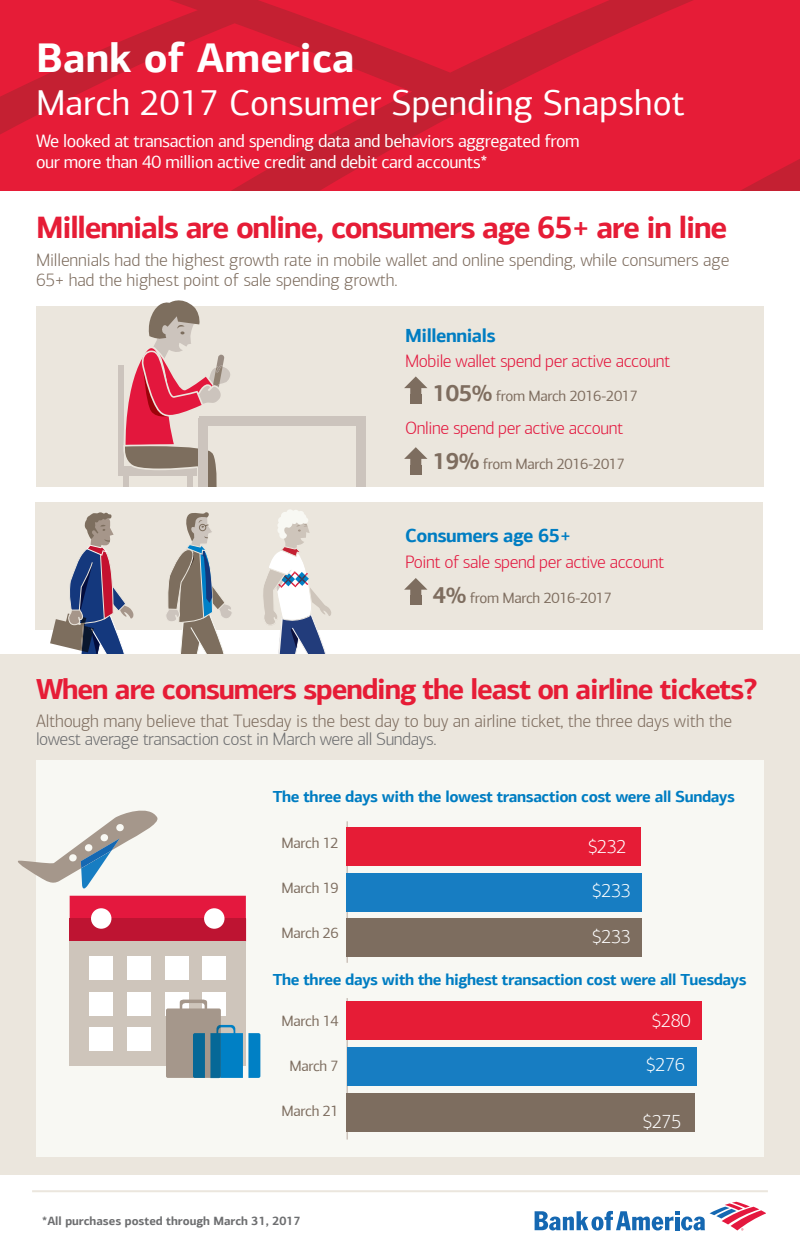
<style>
.page{position:relative;width:800px;height:1250px;background:#fff}
.page>*{position:absolute;margin:0;border:0;box-sizing:border-box;transform-origin:0 0}
.t1{font:700 41.5px "Connections";color:#fff}
.t2{font:36px "Connections";color:#fff}
.t3{font:700 31px "Connections";letter-spacing:-.04em;color:#e61c36}
.t4{font:700 29px "Connections";letter-spacing:-.04em;color:#e61c36}
.t5{font:700 19px "Connections";letter-spacing:-.025em;color:#007dc2}
.t6{font:300 19px "Connections";letter-spacing:-.025em;color:#fff}
.t7{font:300 18px/20px "Connections";letter-spacing:-.01em;color:#7e6d5f}
.t8{font:18px/21px "Connections";letter-spacing:-.025em;color:#fff}
.t9{font:300 18px "Connections";letter-spacing:-.025em;color:#e3173e}
.t10{font:700 16px "Connections";letter-spacing:-.025em;color:#007dc2}
.t11{font:15px "Connections";letter-spacing:-.025em;color:#7e6d5f}
.t12{font:15px "Connections";letter-spacing:-.025em;color:#7d6d5f}
.t13{font:700 12px "Connections";color:#6d6e70}
.s1{font-weight:700;font-size:23px}
.s2{color:#6d6e70}
</style>
<div class="page">
<div style="left:36px;top:307px;width:728px;height:181px;background:#ebe6dd"></div>
<svg style="left:0;top:0;width:800px;height:190px;fill:#e61c37"></svg>
<svg style="left:404px;top:447px;width:23px;height:18px"></svg>
<div style="left:410px;top:465px;width:11px;height:9px;background:#7d6d5f"></div>
<svg style="left:404px;top:376px;width:23px;height:18px"></svg>
<div style="left:410px;top:394px;width:11px;height:10px;background:#7d6d5f"></div>
<div style="left:199px;top:417px;width:167px;height:9px;background:#ccc4bd"></div>
<div style="left:356px;top:418px;width:10px;height:70px;background:#ccc4bd"></div>
<div style="left:35px;top:502px;width:728px;height:128px;background:#ebe6dd"></div>
<svg style="left:50px;top:300px;width:194px;height:354px"></svg>
<svg style="left:263px;top:509px;width:68px;height:145px"></svg>
<svg style="left:404px;top:578px;width:23px;height:18px"></svg>
<div style="left:410px;top:595px;width:11px;height:10px;background:#7d6d5f"></div>
<div style="left:0;top:654px;width:800px;height:521px;background:#ebe6dd"></div>
<div style="left:199px;top:418px;width:9px;height:70px;background:#ccc4bd"></div>
<div style="left:32px;top:488px;width:732px;height:14px;background:#fff"></div>
<div style="left:36px;top:761px;width:728px;height:396px;background:#f8f8f3"></div>
<svg style="left:535px;top:1202px;width:230px;height:28px"></svg>
<hr style="left:32px;top:1190px;width:736px;height:2px;background:#ebe6dd">
<hr style="left:347px;top:821px;width:1px;height:142px;background:#b8a89e">
<hr style="left:347px;top:998px;width:1px;height:142px;background:#b8a89e">
<div style="left:347px;top:827px;width:294px;height:38px;background:#e61c36"></div>
<div style="left:347px;top:873px;width:295px;height:38px;background:#177dc2"></div>
<div style="left:347px;top:919px;width:295px;height:38px;background:#7d6d5f"></div>
<div style="left:347px;top:1002px;width:355px;height:38px;background:#e61c36"></div>
<div style="left:347px;top:1048px;width:350px;height:38px;background:#177dc2"></div>
<div style="left:347px;top:1093px;width:348px;height:39px;background:#7d6d5f"></div>
<div style="left:70px;top:918px;width:176px;height:148px;background:#cec5bb"></div>
<div style="left:89px;top:956px;width:24px;height:24px;background:#fff"></div>
<div style="left:127px;top:956px;width:24px;height:24px;background:#fff"></div>
<div style="left:165px;top:956px;width:23px;height:24px;background:#fff"></div>
<div style="left:203px;top:956px;width:23px;height:24px;background:#fff"></div>
<div style="left:89px;top:992px;width:24px;height:23px;background:#fff"></div>
<div style="left:127px;top:992px;width:24px;height:23px;background:#fff"></div>
<div style="left:165px;top:992px;width:23px;height:23px;background:#fff"></div>
<div style="left:203px;top:992px;width:23px;height:23px;background:#fff"></div>
<div style="left:89px;top:1028px;width:24px;height:23px;background:#fff"></div>
<div style="left:127px;top:1028px;width:24px;height:23px;background:#fff"></div>
<div style="left:70px;top:896px;width:176px;height:22px;background:#e4183e"></div>
<div style="left:70px;top:918px;width:176px;height:23px;background:#be1432"></div>
<div style="left:91px;top:908px;width:20px;height:21px;background:#fff;border-radius:50%"></div>
<div style="left:204px;top:908px;width:21px;height:21px;background:#fff;border-radius:50%"></div>
<svg style="left:18px;top:810px;width:140px;height:79px"></svg>
<svg style="left:166px;top:1000px;width:94px;height:78px"></svg>
<p class="t1" style="left:36px;top:32px;width:320px">Bank of America</p>
<p class="t2" style="left:36px;top:81px;width:650px">March 2017 Consumer Spending Snapshot</p>
<p class="t8" style="left:36px;top:130px;width:545px">We looked at transaction and spending data and behaviors aggregated from our more than 40 million active credit and debit card accounts*</p>
<p class="t3" style="left:36px;top:208px;width:693px">Millennials are online, consumers age 65+ are in line</p>
<p class="t7" style="left:36px;top:250px;width:695px">Millennials had the highest growth rate in mobile wallet and online spending, while consumers age<br>65+ had the highest point of sale spending growth.</p>
<p class="t5" style="left:405px;top:324px;width:92px">Millennials</p>
<p class="t9" style="left:405px;top:350px;width:266px">Mobile wallet spend per active account</p>
<p class="t11" style="left:433px;top:387px;width:207px"><span class="s1">105%</span> from March 2016-2017</p>
<p class="t9" style="left:405px;top:417px;width:219px">Online spend per active account</p>
<p class="t11" style="left:433px;top:455px;width:194px"><span class="s1">19%</span> from March 2016-2017</p>
<p class="t5" style="left:405px;top:524px;width:167px">Consumers age 65+</p>
<p class="t9" style="left:405px;top:552px;width:260px">Point of sale spend per active account</p>
<p class="t11" style="left:433px;top:589px;width:181px"><span class="s1">4%</span> from March 2016-2017</p>
<p class="t4" style="left:36px;top:671px;width:723px">When are consumers spending the least on airline tickets?</p>
<p class="t7" style="left:36px;top:712px;width:698px;line-height:18px">Although many believe that Tuesday is the best day to buy an airline ticket, the three days with the <span class="s2">lowest average transaction cost in March were all Sundays.</span></p>
<p class="t10" style="left:273px;top:786px;width:463px">The three days with the lowest transaction cost were all Sundays</p>
<p class="t12" style="left:282px;top:834px;width:59px">March 12</p>
<p class="t12" style="left:282px;top:879px;width:59px">March 19</p>
<p class="t12" style="left:282px;top:924px;width:59px">March 26</p>
<p class="t6" style="left:588px;top:835px;width:41px">$232</p>
<p class="t6" style="left:592px;top:880px;width:41px">$233</p>
<p class="t6" style="left:592px;top:926px;width:41px">$233</p>
<p class="t10" style="left:273px;top:969px;width:475px">The three days with the highest transaction cost were all Tuesdays</p>
<p class="t12" style="left:282px;top:1012px;width:59px">March 14</p>
<p class="t12" style="left:289px;top:1057px;width:51px">March 7</p>
<p class="t12" style="left:282px;top:1102px;width:59px">March 21</p>
<p class="t13" style="left:42px;top:1214px;width:260px">*All purchases posted through March 31, 2017</p>
<p class="t6" style="left:652px;top:1009px;width:41px">$280</p>
<p class="t6" style="left:646px;top:1054px;width:41px">$276</p>
<p class="t6" style="left:642px;top:1110px;width:41px">$275</p>
</div>
